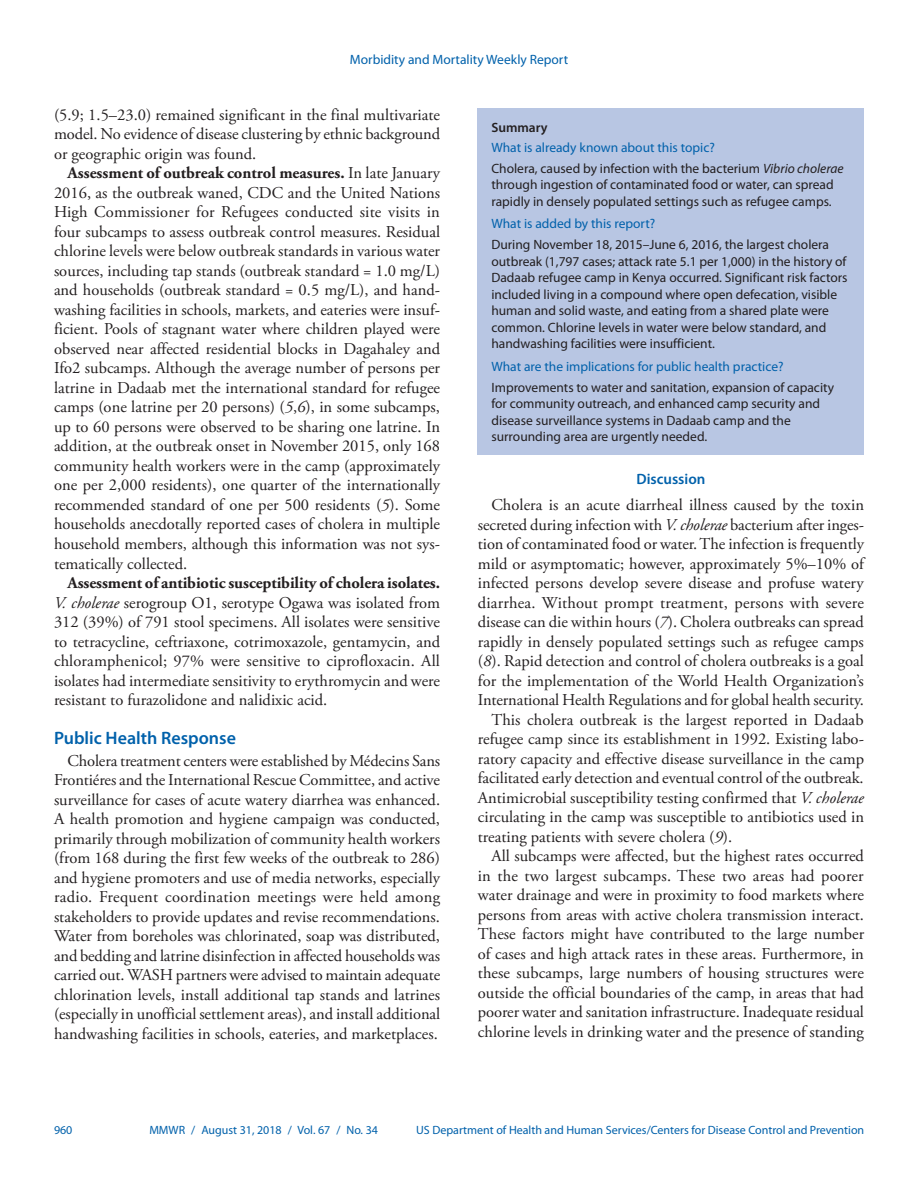
<style>
.page{position:relative;width:918px;height:1188px;background:#fff}
.page>*{position:absolute;margin:0;border:0;box-sizing:border-box;transform-origin:0 0}
.Heading_1{font:600 18px "Myriad Pro";color:#0161ab}
.Paragraph{font:16.5px/19.5px "Adobe Garamond Pro";color:#231f20;text-align:justify}
.Discussion_Heading{font:600 15px "Myriad Pro";color:#0161ab}
.Summary_Box_Text{font:13.5px/16.5px "Myriad Pro";color:#231f20}
.Summary_Box_Heading{font:13.5px "Myriad Pro";color:#0161ab}
.Figure_Title{font:600 13.5px "Myriad Pro";color:#231f20}
.t1{font:12px "Myriad Pro";color:#0161ab}
.s1{font-weight:700}
.s2{font-style:italic}
</style>
<div class="page">
<div style="left:478px;top:108px;width:386px;height:347px;background:#b8c6e3"></div>
<p class="Summary_Box_Heading" style="left:350px;top:52px;width:220px">Morbidity and Mortality Weekly Report</p>
<p class="Paragraph" style="left:54px;top:106px;width:388px">(5.9; 1.5–23.0) remained significant in the final multivariate model. No evidence of disease clustering by ethnic background or geographic origin was found.</p>
<p class="Paragraph" style="left:54px;top:164px;width:388px;text-indent:13px"><span class="s1">Assessment of outbreak control measures.</span> In late January 2016, as the outbreak waned, CDC and the United Nations High Commissioner for Refugees conducted site visits in four subcamps to assess outbreak control measures. Residual chlorine levels were below outbreak standards in various water sources, including tap stands (outbreak standard = 1.0 mg/L) and households (outbreak standard = 0.5 mg/L), and hand&shy;washing facilities in schools, markets, and eateries were insuf&shy;ficient. Pools of stagnant water where children played were observed near affected residential blocks in Dagahaley and Ifo2 subcamps. Although the average number of persons per latrine in Dadaab met the international standard for refugee camps (one latrine per 20 persons) (<span class="s2">5</span>,<span class="s2">6</span>), in some subcamps, up to 60 persons were observed to be sharing one latrine. In addition, at the outbreak onset in November 2015, only 168 community health workers were in the camp (approximately one per 2,000 residents), one quarter of the internationally recommended standard of one per 500 residents (<span class="s2">5</span>). Some households anecdotally reported cases of cholera in multiple household members, although this information was not sys&shy;tematically collected.</p>
<p class="Paragraph" style="left:54px;top:574px;width:388px;text-indent:13px"><span class="s1">Assessment of antibiotic susceptibility of cholera isolates.<br></span><span class="s2">V. cholerae</span> serogroup O1, serotype Ogawa was isolated from 312 (39%) of 791 stool specimens. All isolates were sensitive to tetracycline, ceftriaxone, cotrimoxazole, gentamycin, and chloramphenicol; 97% were sensitive to ciprofloxacin. All isolates had intermediate sensitivity to erythromycin and were resistant to furazolidone and nalidixic acid.</p>
<h1 class="Heading_1" style="left:54px;top:728px;width:183px">Public Health Response</h1>
<p class="Paragraph" style="left:54px;top:751px;width:388px;text-indent:13px">Cholera treatment centers were established by Médecins Sans Frontiéres and the International Rescue Committee, and active surveillance for cases of acute watery diarrhea was enhanced.<br>A health promotion and hygiene campaign was conducted, primarily through mobilization of community health workers (from 168 during the first few weeks of the outbreak to 286) and hygiene promoters and use of media networks, especially radio. Frequent coordination meetings were held among stakeholders to provide updates and revise recommendations.<br>Water from boreholes was chlorinated, soap was distributed, and bedding and latrine disinfection in affected households was carried out. WASH partners were advised to maintain adequate chlorination levels, install additional tap stands and latrines (especially in unofficial settlement areas), and install additional handwashing facilities in schools, eateries, and marketplaces.</p>
<p class="Figure_Title" style="left:491px;top:120px;width:58px">Summary</p>
<h1 class="Summary_Box_Heading" style="left:491px;top:140px;width:225px">What is already known about this topic?</h1>
<p class="Summary_Box_Text" style="left:491px;top:160px;width:354px">Cholera, caused by infection with the bacterium <span class="s2">Vibrio cholerae </span>through ingestion of contaminated food or water, can spread rapidly in densely populated settings such as refugee camps.</p>
<h1 class="Summary_Box_Heading" style="left:491px;top:216px;width:165px">What is added by this report?</h1>
<p class="Summary_Box_Text" style="left:491px;top:237px;width:358px">During November 18, 2015–June 6, 2016, the largest cholera outbreak (1,797 cases; attack rate 5.1 per 1,000) in the history of Dadaab refugee camp in Kenya occurred. Significant risk factors included living in a compound where open defecation, visible human and solid waste, and eating from a shared plate were common. Chlorine levels in water were below standard, and handwashing facilities were insufficient.</p>
<h1 class="Summary_Box_Heading" style="left:491px;top:359px;width:294px">What are the implications for public health practice?</h1>
<p class="Summary_Box_Text" style="left:491px;top:379px;width:344px">Improvements to water and sanitation, expansion of capacity for community outreach, and enhanced camp security and disease surveillance systems in Dadaab camp and the surrounding area are urgently needed.</p>
<h1 class="Discussion_Heading" style="left:636px;top:471px;width:70px">Discussion</h1>
<p class="Paragraph" style="left:478px;top:496px;width:388px;text-indent:13px">Cholera is an acute diarrheal illness caused by the toxin secreted during infection with <span class="s2">V. cholerae</span> bacterium after inges&shy;tion of contaminated food or water. The infection is frequently mild or asymptomatic; however, approximately 5%–10% of infected persons develop severe disease and profuse watery diarrhea. Without prompt treatment, persons with severe disease can die within hours (<span class="s2">7</span>). Cholera outbreaks can spread rapidly in densely populated settings such as refugee camps (<span class="s2">8</span>). Rapid detection and control of cholera outbreaks is a goal for the implementation of the World Health Organization’s International Health Regulations and for global health security.</p>
<p class="Paragraph" style="left:478px;top:711px;width:388px;text-indent:13px">This cholera outbreak is the largest reported in Dadaab refugee camp since its establishment in 1992. Existing labo&shy;ratory capacity and effective disease surveillance in the camp facilitated early detection and eventual control of the outbreak.<br>Antimicrobial susceptibility testing confirmed that <span class="s2">V. cholerae </span>circulating in the camp was susceptible to antibiotics used in treating patients with severe cholera (<span class="s2">9</span>).</p>
<p class="Paragraph" style="left:478px;top:847px;width:388px;text-indent:13px">All subcamps were affected, but the highest rates occurred in the two largest subcamps. These two areas had poorer water drainage and were in proximity to food markets where persons from areas with active cholera transmission interact.<br>These factors might have contributed to the large number of cases and high attack rates in these areas. Furthermore, in these subcamps, large numbers of housing structures were outside the official boundaries of the camp, in areas that had poorer water and sanitation infrastructure. Inadequate residual chlorine levels in drinking water and the presence of standing</p>
<p class="t1" style="left:54px;top:1123px;width:20px">960</p>
<p class="t1" style="left:149px;top:1123px;width:230px">MMWR / August 31, 2018 / Vol. 67 / No. 34</p>
<p class="t1" style="left:416px;top:1123px;width:450px">US Department of Health and Human Services/Centers for Disease Control and Prevention</p>
</div>
